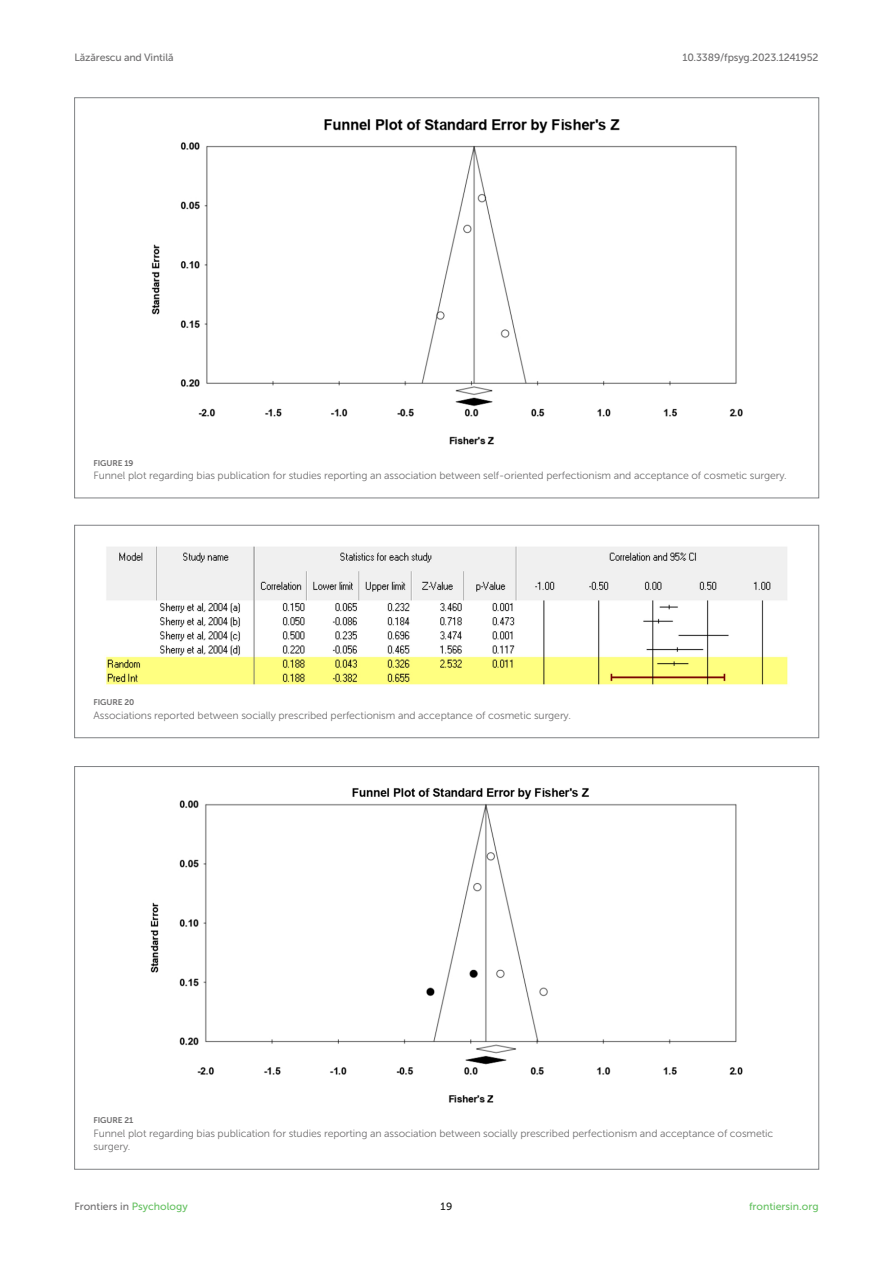
<style>
.page{position:relative;width:893px;height:1263px;background:#fff}
.page>*{position:absolute;margin:0;border:0;box-sizing:border-box;transform-origin:0 0}
.FIG_LEG{font:10.5px/13.5px "Museo Sans 300";letter-spacing:-.01em;color:#706f70}
.t1{font:10.5px "Museo Sans 500";letter-spacing:-.015em;color:#706f70}
.t2{font:10.5px "Museo Sans 500";color:#65c161}
.t3{font:10.5px "Museo Sans 500";color:#1b1c1b}
.FIG_HD{font:8.25px "Museo Sans 700";letter-spacing:-.01em;color:#706f70}
.s1{color:#65c161}
</style>
<div class="page">
<img style="left:151px;top:119px;width:592px;height:326px">
<img style="left:106px;top:546px;width:682px;height:139px">
<div style="left:74px;top:525px;width:745px;height:213px;border:1px solid #808285"></div>
<img style="left:150px;top:788px;width:593px;height:315px">
<p class="t1" style="left:74px;top:51px;width:101px">Lăzărescu and Vintilă</p>
<p class="t1" style="left:682px;top:51px;width:138px">10.3389/fpsyg.2023.1241952</p>
<p class="FIG_HD" style="left:94px;top:458px;width:41px">FIGURE 19</p>
<p class="FIG_LEG" style="left:94px;top:469px;width:695px">Funnel plot regarding bias publication for studies reporting an association between self-oriented perfectionism and acceptance of cosmetic surgery.</p>
<p class="FIG_HD" style="left:94px;top:698px;width:42px">FIGURE 20</p>
<p class="FIG_LEG" style="left:94px;top:708px;width:479px">Associations reported between socially prescribed perfectionism and acceptance of cosmetic surgery.</p>
<p class="FIG_HD" style="left:94px;top:1116px;width:41px">FIGURE 21</p>
<p class="FIG_LEG" style="left:94px;top:1126px;width:681px">Funnel plot regarding bias publication for studies reporting an association between socially prescribed perfectionism and acceptance of cosmetic surgery.</p>
<p class="t1" style="left:74px;top:1200px;width:115px">Frontiers in <span class="s1">Psychology</span></p>
<p class="t3" style="left:440px;top:1200px;width:13px">19</p>
<p class="t2" style="left:749px;top:1200px;width:71px">frontiersin.org</p>
</div>
